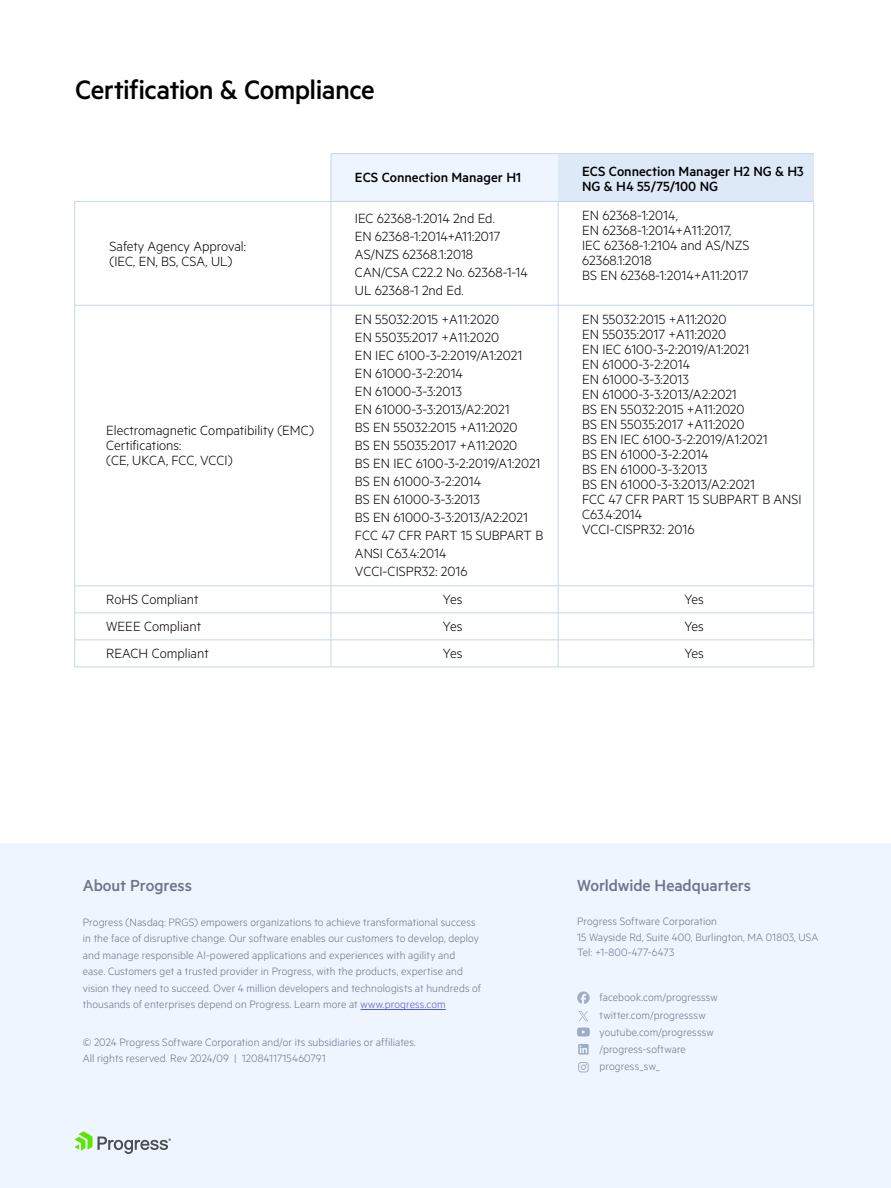
<style>
.page{position:relative;width:891px;height:1188px;background:#fff}
.page>*{position:absolute;margin:0;border:0;box-sizing:border-box;transform-origin:0 0}
.Titles_Level_1{font:500 30px "Metric";letter-spacing:-.02em;color:#000}
.t1{font:500 18px "Metric";letter-spacing:-.005em;color:#6c7589}
.t2{font:300 15px/15px "Metric";color:#000}
.t3{font:500 15px/15px "Metric";color:#000}
.t4{font:300 12px/16.5px "Metric";letter-spacing:.01em;color:#6c7589}
.s1{color:#4f5cd6}
</style>
<div class="page">
<div style="left:0;top:843px;width:891px;height:345px;background:#eef5ff"></div>
<svg style="left:74px;top:1131px;width:97px;height:23px"></svg>
<svg style="left:578px;top:1062px;width:11px;height:10px"></svg>
<svg style="left:578px;top:1011px;width:10px;height:10px"></svg>
<svg style="left:577px;top:991px;width:13px;height:13px"></svg>
<svg style="left:578px;top:1044px;width:11px;height:10px"></svg>
<svg style="left:577px;top:1028px;width:13px;height:8px"></svg>
<hr style="left:360px;top:1009px;width:86px;height:1px;background:#4f5cd6">
<div style="left:331px;top:154px;width:227px;height:47px;background:#eef5ff"></div>
<div style="left:558px;top:154px;width:256px;height:47px;background:#dde9f7"></div>
<hr style="left:74px;top:201px;width:257px;height:1px;background:#c6d5eb">
<hr style="left:331px;top:201px;width:227px;height:1px;background:#c6d5eb">
<hr style="left:558px;top:201px;width:256px;height:1px;background:#c6d5eb">
<hr style="left:558px;top:202px;width:1px;height:103px;background:#c6d5eb">
<hr style="left:814px;top:202px;width:1px;height:103px;background:#c6d5eb">
<hr style="left:74px;top:305px;width:257px;height:1px;background:#c6d5eb">
<hr style="left:331px;top:305px;width:227px;height:1px;background:#c6d5eb">
<hr style="left:558px;top:305px;width:256px;height:1px;background:#c6d5eb">
<hr style="left:558px;top:305px;width:1px;height:281px;background:#c6d5eb">
<hr style="left:814px;top:305px;width:1px;height:281px;background:#c6d5eb">
<hr style="left:74px;top:586px;width:257px;height:1px;background:#c6d5eb">
<hr style="left:331px;top:586px;width:227px;height:1px;background:#c6d5eb">
<hr style="left:558px;top:586px;width:256px;height:1px;background:#c6d5eb">
<hr style="left:74px;top:613px;width:257px;height:1px;background:#c6d5eb">
<hr style="left:331px;top:613px;width:227px;height:1px;background:#c6d5eb">
<hr style="left:558px;top:613px;width:256px;height:1px;background:#c6d5eb">
<hr style="left:74px;top:640px;width:257px;height:1px;background:#c6d5eb">
<hr style="left:331px;top:640px;width:227px;height:1px;background:#c6d5eb">
<hr style="left:558px;top:640px;width:256px;height:1px;background:#c6d5eb">
<svg style="left:558px;top:586px;width:1px;height:81px"></svg>
<svg style="left:814px;top:586px;width:1px;height:81px"></svg>
<hr style="left:74px;top:667px;width:257px;height:1px;background:#c6d5eb">
<hr style="left:331px;top:667px;width:227px;height:1px;background:#c6d5eb">
<hr style="left:558px;top:667px;width:256px;height:1px;background:#c6d5eb">
<hr style="left:74px;top:202px;width:1px;height:103px;background:#c6d5eb">
<hr style="left:74px;top:305px;width:1px;height:281px;background:#c6d5eb">
<svg style="left:74px;top:587px;width:1px;height:80px"></svg>
<hr style="left:331px;top:153px;width:227px;height:1px;background:#c6d5eb">
<hr style="left:331px;top:154px;width:1px;height:47px;background:#c6d5eb">
<hr style="left:558px;top:153px;width:256px;height:1px;background:#c6d5eb">
<hr style="left:331px;top:202px;width:1px;height:103px;background:#c6d5eb">
<hr style="left:331px;top:305px;width:1px;height:281px;background:#c6d5eb">
<svg style="left:331px;top:586px;width:1px;height:81px"></svg>
<p class="Titles_Level_1" style="left:75px;top:72px;width:301px">Certification &amp; Compliance</p>
<p class="t2" style="left:109px;top:238px;width:138px">Safety Agency Approval:</p>
<p class="t2" style="left:109px;top:253px;width:125px">(IEC, EN, BS, CSA, UL)</p>
<p class="t2" style="left:106px;top:423px;width:209px">Electromagnetic Compatibility (EMC)<br>Certifications:</p>
<p class="t2" style="left:106px;top:453px;width:128px">(CE, UKCA, FCC, VCCI)</p>
<p class="t3" style="left:355px;top:170px;width:168px">ECS Connection Manager H1</p>
<p class="t3" style="left:582px;top:163px;width:223px">ECS Connection Manager H2 NG &amp; H3<br>NG &amp; H4 55/75/100 NG</p>
<p class="t2" style="left:355px;top:210px;width:141px">IEC 62368-1:2014 2nd Ed.</p>
<p class="t2" style="left:355px;top:228px;width:147px">EN 62368-1:2014+A11:2017</p>
<p class="t2" style="left:355px;top:246px;width:120px">AS/NZS 62368.1:2018</p>
<p class="t2" style="left:355px;top:264px;width:174px">CAN/CSA C22.2 No. 62368-1-14</p>
<p class="t2" style="left:355px;top:282px;width:110px">UL 62368-1 2nd Ed.</p>
<p class="t2" style="left:355px;top:311px;width:146px">EN 55032:2015 +A11:2020</p>
<p class="t2" style="left:355px;top:329px;width:146px">EN 55035:2017 +A11:2020</p>
<p class="t2" style="left:355px;top:347px;width:169px">EN IEC 6100-3-2:2019/A1:2021</p>
<p class="t2" style="left:355px;top:365px;width:110px">EN 61000-3-2:2014</p>
<p class="t2" style="left:355px;top:383px;width:108px">EN 61000-3-3:2013</p>
<p class="t2" style="left:355px;top:401px;width:156px">EN 61000-3-3:2013/A2:2021</p>
<p class="t2" style="left:355px;top:419px;width:164px">BS EN 55032:2015 +A11:2020</p>
<p class="t2" style="left:355px;top:437px;width:164px">BS EN 55035:2017 +A11:2020</p>
<p class="t2" style="left:355px;top:455px;width:187px">BS EN IEC 6100-3-2:2019/A1:2021</p>
<p class="t2" style="left:355px;top:473px;width:128px">BS EN 61000-3-2:2014</p>
<p class="t2" style="left:355px;top:491px;width:127px">BS EN 61000-3-3:2013</p>
<p class="t2" style="left:355px;top:509px;width:175px">BS EN 61000-3-3:2013/A2:2021</p>
<p class="t2" style="left:355px;top:526px;width:190px;line-height:18px">FCC 47 CFR PART 15 SUBPART B<br>ANSI C63.4:2014</p>
<p class="t2" style="left:355px;top:563px;width:114px">VCCI-CISPR32: 2016</p>
<p class="t2" style="left:582px;top:207px;width:97px">EN 62368-1:2014,</p>
<p class="t2" style="left:582px;top:222px;width:151px">EN 62368-1:2014+A11:2017,</p>
<p class="t2" style="left:582px;top:237px;width:169px">IEC 62368-1:2104 and AS/NZS<br>62368.1:2018</p>
<p class="t2" style="left:582px;top:267px;width:168px">BS EN 62368-1:2014+A11:2017</p>
<p class="t2" style="left:582px;top:311px;width:146px">EN 55032:2015 +A11:2020</p>
<p class="t2" style="left:582px;top:326px;width:146px">EN 55035:2017 +A11:2020</p>
<p class="t2" style="left:582px;top:341px;width:169px">EN IEC 6100-3-2:2019/A1:2021</p>
<p class="t2" style="left:582px;top:356px;width:110px">EN 61000-3-2:2014</p>
<p class="t2" style="left:582px;top:371px;width:108px">EN 61000-3-3:2013</p>
<p class="t2" style="left:582px;top:386px;width:156px">EN 61000-3-3:2013/A2:2021</p>
<p class="t2" style="left:582px;top:401px;width:164px">BS EN 55032:2015 +A11:2020</p>
<p class="t2" style="left:582px;top:416px;width:164px">BS EN 55035:2017 +A11:2020</p>
<p class="t2" style="left:582px;top:431px;width:187px">BS EN IEC 6100-3-2:2019/A1:2021</p>
<p class="t2" style="left:582px;top:446px;width:128px">BS EN 61000-3-2:2014</p>
<p class="t2" style="left:582px;top:461px;width:127px">BS EN 61000-3-3:2013</p>
<p class="t2" style="left:582px;top:476px;width:175px">BS EN 61000-3-3:2013/A2:2021</p>
<p class="t2" style="left:582px;top:491px;width:221px">FCC 47 CFR PART 15 SUBPART B ANSI<br>C63.4:2014</p>
<p class="t2" style="left:582px;top:521px;width:114px">VCCI-CISPR32: 2016</p>
<p class="t2" style="left:106px;top:591px;width:94px">RoHS Compliant</p>
<p class="t2" style="left:443px;top:591px;width:21px">Yes</p>
<p class="t2" style="left:684px;top:591px;width:21px">Yes</p>
<p class="t2" style="left:106px;top:618px;width:96px">WEEE Compliant</p>
<p class="t2" style="left:443px;top:618px;width:21px">Yes</p>
<p class="t2" style="left:684px;top:618px;width:21px">Yes</p>
<p class="t2" style="left:106px;top:645px;width:104px">REACH Compliant</p>
<p class="t2" style="left:443px;top:645px;width:21px">Yes</p>
<p class="t2" style="left:684px;top:645px;width:21px">Yes</p>
<p class="t1" style="left:83px;top:875px;width:111px">About Progress</p>
<p class="t4" style="left:83px;top:913px;width:400px">Progress (Nasdaq: PRGS) empowers organizations to achieve transformational success in the face of disruptive change. Our software enables our customers to develop, deploy and manage responsible AI-powered applications and experiences with agility and<br>ease. Customers get a trusted provider in Progress, with the products, expertise and vision they need to succeed. Over 4 million developers and technologists at hundreds of thousands of enterprises depend on Progress. Learn more at <span class="s1">www.progress.com</span></p>
<p class="t4" style="left:83px;top:1034px;width:335px;line-height:15.8px">© 2024 Progress Software Corporation and/or its subsidiaries or affiliates.<br>All rights reserved. Rev 2024/09 | 1208411715460791</p>
<p class="t1" style="left:577px;top:875px;width:176px">Worldwide Headquarters</p>
<p class="t4" style="left:577px;top:913px;width:243px;line-height:15.8px">Progress Software Corporation<br>15 Wayside Rd, Suite 400, Burlington, MA 01803, USA<br>Tel: +1-800-477-6473</p>
<p class="t4" style="left:600px;top:988px;width:120px;line-height:17.2px">facebook.com/progresssw twitter.com/progresssw youtube.com/progresssw /progress-software progress_sw_</p>
</div>
